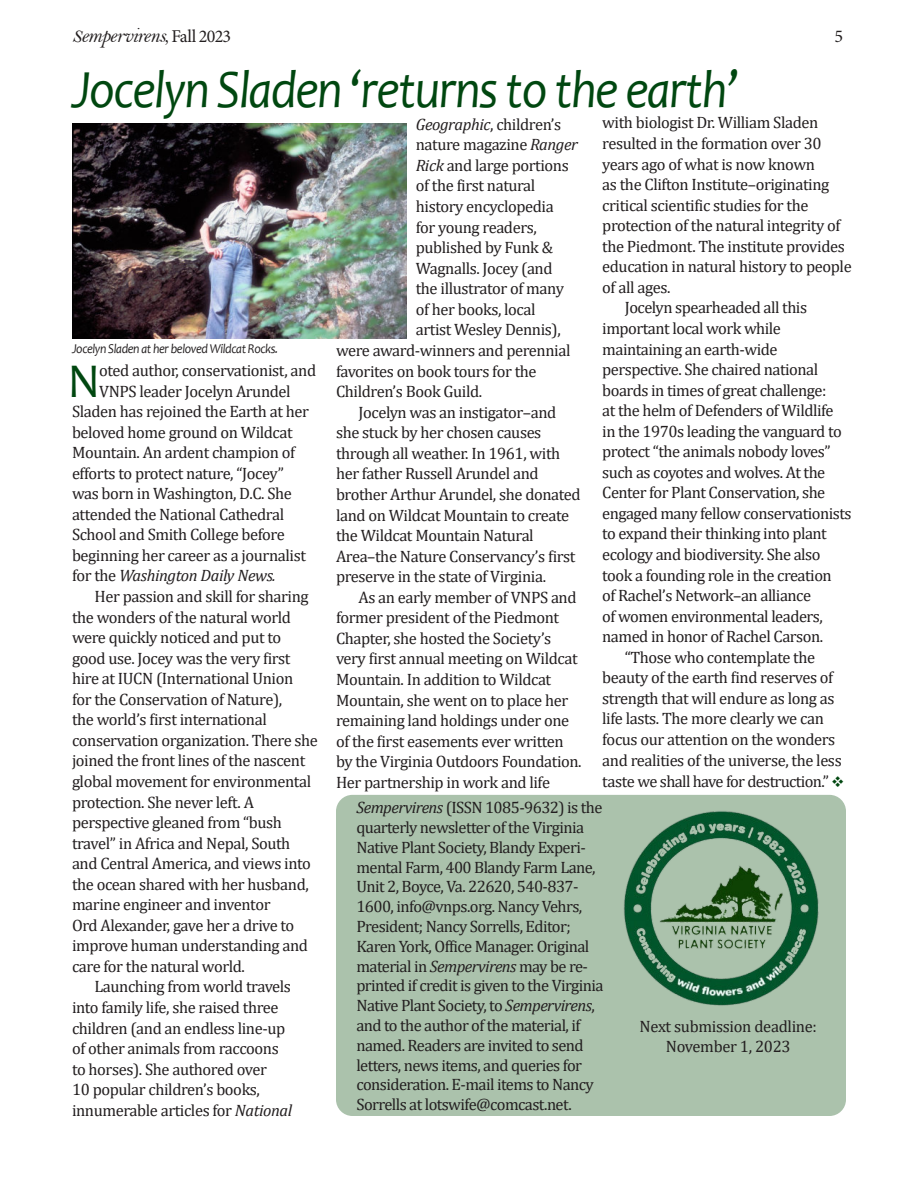
<style>
.page{position:relative;width:918px;height:1188px;background:#fff}
.page>*{position:absolute;margin:0;border:0;box-sizing:border-box;transform-origin:0 0}
._2-line_drop_cap__no_indent{font:italic 54px "Candara";letter-spacing:-.03em;color:#004710;scale:.9 1}
._2-line_drop_cap__no_indent-2{font:48.75px "Candara";color:#004710}
.flag-subtitle{font:21px "Bell MT Italic";letter-spacing:-.035em;color:#231f20}
.flag-subtitle-2{font:18px "Minion Pro";color:#231f20}
._2-line_drop_cap__no_indent-3{font:16.5px/20.5px "Cambria";letter-spacing:-.025em;color:#231f20}
.body-noindent{font:16.5px/19.8px "Cambria";letter-spacing:-.035em;color:#231f20}
._2-line_drop_cap__no_indent-4{font:italic 16.5px "Cambria";letter-spacing:-.025em;color:#231f20}
._2-line_drop_cap__no_indent-5{font:italic 13.5px "Candara";letter-spacing:-.03em;color:#231f20;scale:.9 1}
.s1{font-size:18px}
.s2{font-family:"Minion Pro";font-size:18px}
.s3{font-style:italic}
.s4{color:#004710}
.s5{font-style:normal}
</style>
<div class="page">
<div style="left:336px;top:795px;width:510px;height:321px;background:#abc2ac;border-radius:16px"></div>
<img style="left:624px;top:811px;width:195px;height:195px">
<img style="left:72px;top:123px;width:335px;height:216px">
<p class="flag-subtitle" style="left:72px;top:23px;width:161px"><span class="s1">S</span>empervirens<span class="s1">,</span> <span class="s2">Fall 2023</span></p>
<p class="flag-subtitle-2" style="left:834px;top:24px;width:10px">5</p>
<p class="_2-line_drop_cap__no_indent" style="left:72px;top:55px;width:742px">Jocelyn Sladen ‘returns to the earth’</p>
<p class="_2-line_drop_cap__no_indent-3" style="left:416px;top:114px;width:164px"><span class="s3">Geographic</span>, children’s nature magazine <span class="s3">Ranger<br>Rick</span> and large portions of the first natural history encyclopedia<br>for young readers, published by Funk &amp;<br>Wagnalls. Jocey (and the illustrator of many of her books, local<br>artist Wesley Dennis),</p>
<p class="_2-line_drop_cap__no_indent-3" style="left:602px;top:113px;width:251px">with biologist Dr. William Sladen resulted in the formation over 30 years ago of what is now known<br>as the Clifton Institute–originating critical scientific studies for the protection of the natural integrity of the Piedmont. The institute provides education in natural history to people of all ages.</p>
<p class="_2-line_drop_cap__no_indent-3" style="left:602px;top:297px;width:251px;text-indent:22px">Jocelyn spearheaded all this important local work while maintaining an earth-wide perspective. She chaired national boards in times of great challenge:<br>at the helm of Defenders of Wildlife<br>in the 1970s leading the vanguard to protect “the animals nobody loves” such as coyotes and wolves. At the Center for Plant Conservation, she engaged many fellow conservationists to expand their thinking into plant ecology and biodiversity. She also took a founding role in the creation<br>of Rachel’s Network–an alliance<br>of women environmental leaders, named in honor of Rachel Carson.</p>
<p class="_2-line_drop_cap__no_indent-3" style="left:602px;top:647px;width:244px;text-indent:22px">“Those who contemplate the beauty of the earth find reserves of strength that will endure as long as life lasts. The more clearly we can focus our attention on the wonders and realities of the universe, the less taste we shall have for destruction.” <span class="s4">❖</span></p>
<p class="_2-line_drop_cap__no_indent-5" style="left:72px;top:341px;width:231px">Jocelyn Sladen at her beloved Wildcat Rocks.</p>
<p class="_2-line_drop_cap__no_indent-3" style="left:336px;top:340px;width:236px">were award-winners and perennial favorites on book tours for the<br>Children’s Book Guild.</p>
<p class="_2-line_drop_cap__no_indent-3" style="left:336px;top:402px;width:246px;text-indent:22px">Jocelyn was an instigator–and she stuck by her chosen causes through all weather. In 1961, with her father Russell Arundel and brother Arthur Arundel, she donated land on Wildcat Mountain to create the Wildcat Mountain Natural Area–the Nature Conservancy’s first preserve in the state of Virginia.</p>
<p class="_2-line_drop_cap__no_indent-3" style="left:336px;top:587px;width:247px;text-indent:22px">As an early member of VNPS and former president of the Piedmont Chapter, she hosted the Society’s very first annual meeting on Wildcat Mountain. In addition to Wildcat Mountain, she went on to place her remaining land holdings under one of the first easements ever written by the Virginia Outdoors Foundation.<br>Her partnership in work and life</p>
<p class="_2-line_drop_cap__no_indent-2" style="left:68px;top:350px;width:34px">N</p>
<p class="_2-line_drop_cap__no_indent-3" style="left:99px;top:360px;width:218px">oted author, conservationist, and</p>
<p class="_2-line_drop_cap__no_indent-3" style="left:99px;top:381px;width:193px">VNPS leader Jocelyn Arundel</p>
<p class="_2-line_drop_cap__no_indent-3" style="left:72px;top:401px;width:238px">Sladen has rejoined the Earth at her</p>
<p class="_2-line_drop_cap__no_indent-3" style="left:72px;top:422px;width:222px">beloved home ground on Wildcat</p>
<p class="_2-line_drop_cap__no_indent-3" style="left:72px;top:442px;width:225px">Mountain. An ardent champion of</p>
<p class="_2-line_drop_cap__no_indent-3" style="left:72px;top:463px;width:213px">efforts to protect nature, “Jocey”</p>
<p class="_2-line_drop_cap__no_indent-3" style="left:72px;top:483px;width:221px">was born in Washington, D.C. She</p>
<p class="_2-line_drop_cap__no_indent-3" style="left:72px;top:504px;width:214px">attended the National Cathedral</p>
<p class="_2-line_drop_cap__no_indent-3" style="left:72px;top:524px;width:214px">School and Smith College before</p>
<p class="_2-line_drop_cap__no_indent-3" style="left:72px;top:545px;width:235px">beginning her career as a journalist</p>
<p class="_2-line_drop_cap__no_indent-4" style="left:72px;top:564px;width:205px"><span class="s5">for the</span> Washington Daily News.</p>
<p class="_2-line_drop_cap__no_indent-3" style="left:72px;top:586px;width:248px;text-indent:22px">Her passion and skill for sharing the wonders of the natural world were quickly noticed and put to good use. Jocey was the very first hire at IUCN (International Union<br>for the Conservation of Nature),<br>the world’s first international conservation organization. There she joined the front lines of the nascent global movement for environmental protection. She never left. A perspective gleaned from “bush travel” in Africa and Nepal, South and Central America, and views into the ocean shared with her husband, marine engineer and inventor<br>Ord Alexander, gave her a drive to improve human understanding and care for the natural world.</p>
<p class="_2-line_drop_cap__no_indent-3" style="left:72px;top:977px;width:222px;text-indent:22px">Launching from world travels into family life, she raised three children (and an endless line-up of other animals from raccoons to horses). She authored over<br>10 popular children’s books, innumerable articles for <span class="s3">National</span></p>
<p class="body-noindent" style="left:356px;top:798px;width:249px"><span class="s3">Sempervirens</span> (ISSN 1085-9632) is the quarterly newsletter of the Virginia Native Plant Society, Blandy Experi&shy;mental Farm, 400 Blandy Farm Lane, Unit 2, Boyce, Va. 22620, 540-837- 1600, info@vnps.org. Nancy Vehrs, President; Nancy Sorrells, Editor; Karen York, Office Manager. Original material in <span class="s3">Sempervirens</span> may be re&shy;printed if credit is given to the Virginia Native Plant Society, to <span class="s3">Sempervirens</span>, and to the author of the material, if named. Readers are invited to send letters, news items, and queries for consideration. E-mail items to Nancy Sorrells at lotswife@comcast.net.</p>
<p class="body-noindent" style="left:640px;top:1016px;width:179px">Next submission deadline:</p>
<p class="body-noindent" style="left:666px;top:1036px;width:126px">November 1, 2023</p>
</div>
